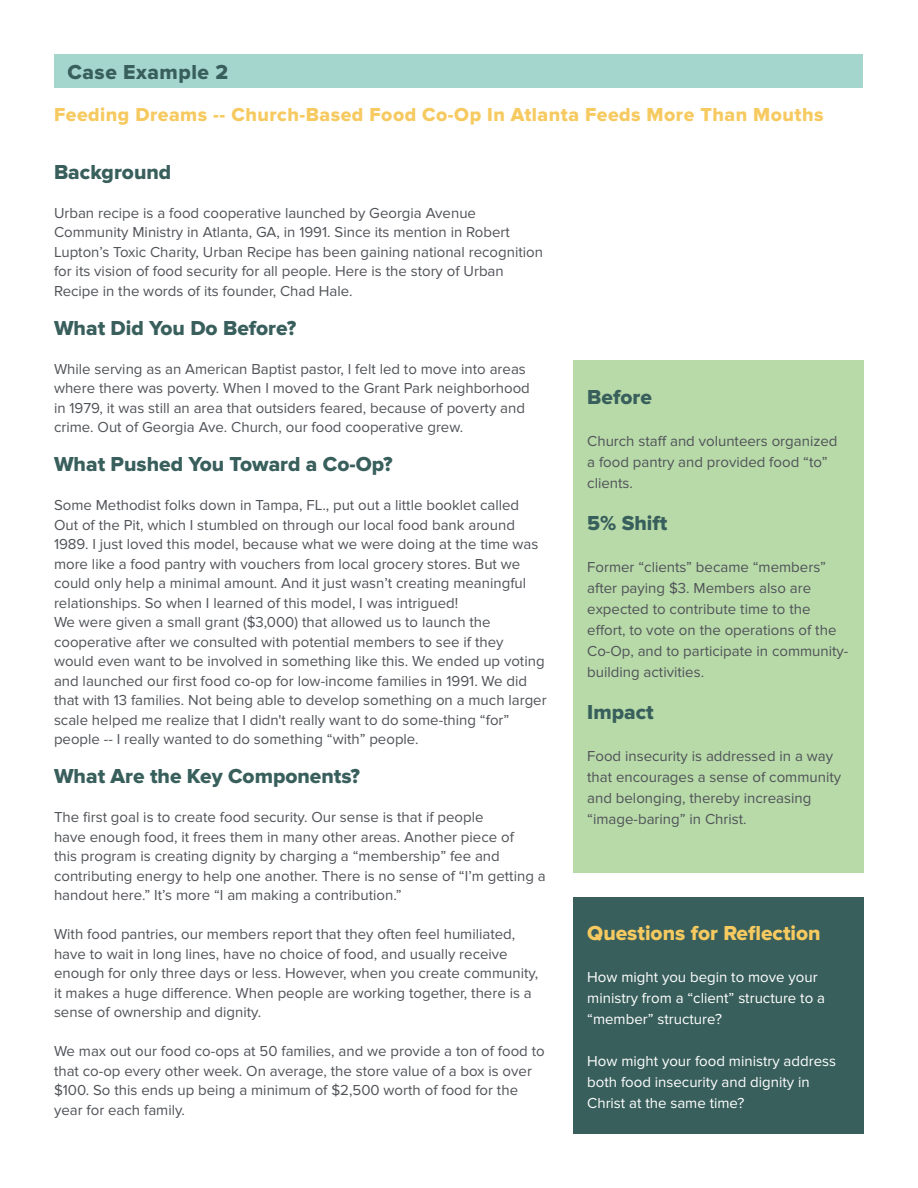
<style>
.page{position:relative;width:918px;height:1188px;background:#fff}
.page>*{position:absolute;margin:0;border:0;box-sizing:border-box;transform-origin:0 0}
.t1{font:21px "Proxima Nova Extrabld";color:#385f5c}
.t2{font:21px "Proxima Nova Extrabld";color:#f6ca60}
.t3{font:21px "Proxima Nova Extrabld";letter-spacing:.025em;color:#385f5c}
.t4{font:19.5px "Proxima Nova Extrabld";letter-spacing:.025em;color:#f6ca60}
.t5{font:15px/19.5px "Proxima Nova";color:#505358}
.t6{font:15px/21px "Proxima Nova";color:#fff}
</style>
<div class="page">
<div style="left:54px;top:54px;width:808px;height:34px;background:#a5d6cd"></div>
<div style="left:574px;top:360px;width:290px;height:513px;background:#b8daa9"></div>
<div style="left:574px;top:898px;width:290px;height:236px;background:#385f5c"></div>
<p class="t3" style="left:68px;top:60px;width:162px">Case Example 2</p>
<p class="t4" style="left:54px;top:103px;width:771px">Feeding Dreams -- Church-Based Food Co-Op In Atlanta Feeds More Than Mouths</p>
<p class="t1" style="left:54px;top:160px;width:119px">Background</p>
<p class="t5" style="left:54px;top:203px;width:491px">Urban recipe is a food cooperative launched by Georgia Avenue Community Ministry in Atlanta, GA, in 1991. Since its mention in Robert Lupton’s Toxic Charity, Urban Recipe has been gaining national recognition for its vision of food security for all people. Here is the story of Urban Recipe in the words of its founder, Chad Hale.</p>
<p class="t1" style="left:54px;top:316px;width:244px">What Did You Do Before?</p>
<p class="t5" style="left:54px;top:359px;width:477px">While serving as an American Baptist pastor, I felt led to move into areas where there was poverty. When I moved to the Grant Park neighborhood in 1979, it was still an area that outsiders feared, because of poverty and crime. Out of Georgia Ave. Church, our food cooperative grew.</p>
<p class="t1" style="left:54px;top:452px;width:340px">What Pushed You Toward a Co-Op?</p>
<p class="t5" style="left:54px;top:496px;width:486px">Some Methodist folks down in Tampa, FL., put out a little booklet called Out of the Pit, which I stumbled on through our local food bank around 1989. I just loved this model, because what we were doing at the time was more like a food pantry with vouchers from local grocery stores. But we could only help a minimal amount. And it just wasn’t creating meaningful relationships. So when I learned of this model, I was intrigued!</p>
<p class="t5" style="left:54px;top:613px;width:494px">We were given a small grant ($3,000) that allowed us to launch the cooperative after we consulted with potential members to see if they would even want to be involved in something like this. We ended up voting and launched our first food co-op for low-income families in 1991. We did that with 13 families. Not being able to develop something on a much larger scale helped me realize that I didn't really want to do some-thing “for” people -- I really wanted to do something “with” people.</p>
<p class="t1" style="left:54px;top:764px;width:308px">What Are the Key Components?</p>
<p class="t5" style="left:54px;top:808px;width:493px">The first goal is to create food security. Our sense is that if people<br>have enough food, it frees them in many other areas. Another piece of<br>this program is creating dignity by charging a “membership” fee and contributing energy to help one another. There is no sense of “I’m getting a handout here.” It’s more “I am making a contribution.”</p>
<p class="t5" style="left:54px;top:925px;width:486px">With food pantries, our members report that they often feel humiliated, have to wait in long lines, have no choice of food, and usually receive enough for only three days or less. However, when you create community, it makes a huge difference. When people are working together, there is a sense of ownership and dignity.</p>
<p class="t5" style="left:54px;top:1042px;width:492px">We max out our food co-ops at 50 families, and we provide a ton of food to that co-op every other week. On average, the store value of a box is over $100. So this ends up being a minimum of $2,500 worth of food for the year for each family.</p>
<p class="t1" style="left:587px;top:385px;width:66px">Before</p>
<p class="t5" style="left:587px;top:431px;width:252px;line-height:21px">Church staff and volunteers organized a food pantry and provided food “to” clients.</p>
<p class="t1" style="left:587px;top:511px;width:82px">5% Shift</p>
<p class="t5" style="left:587px;top:557px;width:263px;line-height:21px">Former “clients” became “members” after paying $3. Members also are expected to contribute time to the effort, to vote on the operations of the Co-Op, and to participate in community&shy;building activities.</p>
<p class="t1" style="left:587px;top:700px;width:68px">Impact</p>
<p class="t5" style="left:587px;top:746px;width:255px;line-height:21px">Food insecurity is addressed in a way that encourages a sense of community and belonging, thereby increasing “image-baring” in Christ.</p>
<p class="t2" style="left:587px;top:921px;width:235px">Questions for Reflection</p>
<p class="t6" style="left:587px;top:967px;width:239px">How might you begin to move your ministry from a “client” structure to a “member” structure?</p>
<p class="t6" style="left:587px;top:1051px;width:250px">How might your food ministry address both food insecurity and dignity in<br>Christ at the same time?</p>
</div>
